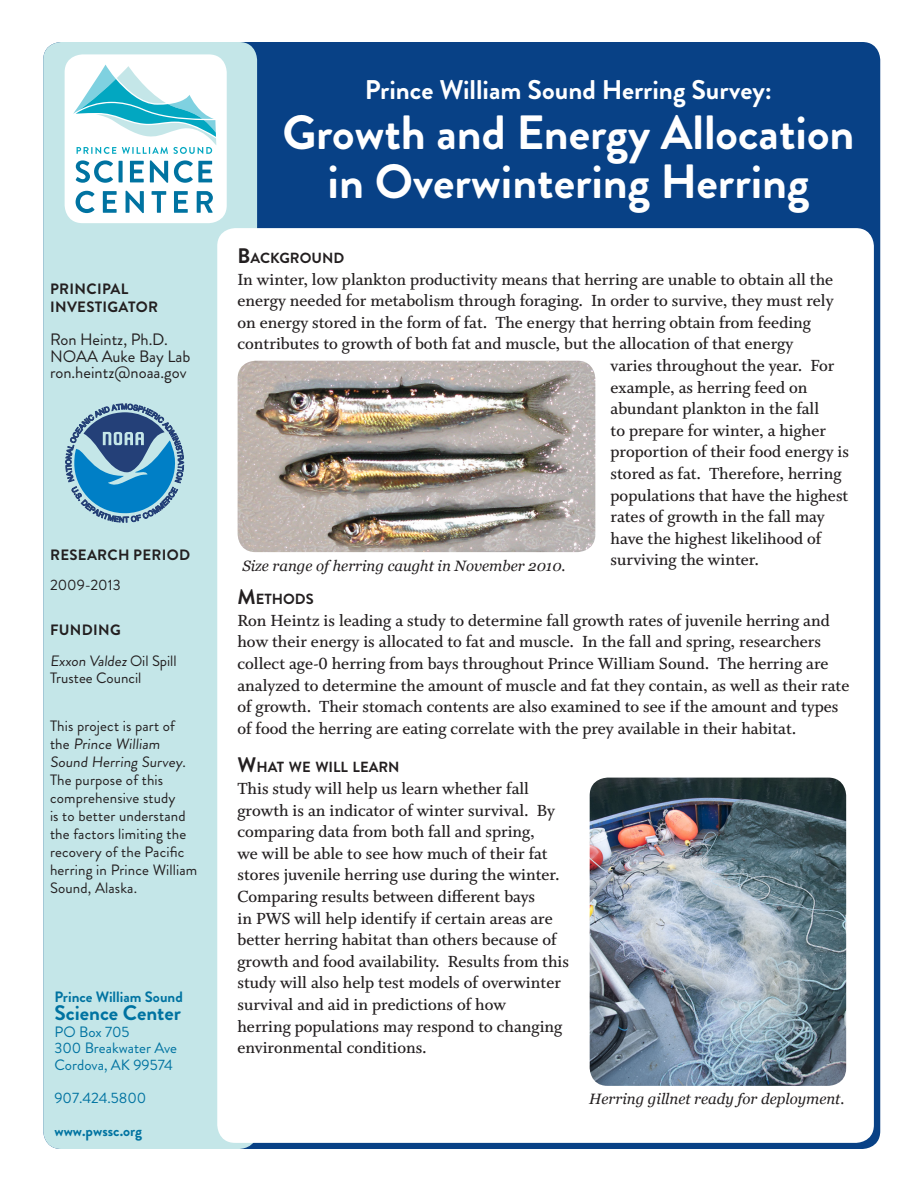
<style>
.page{position:relative;width:918px;height:1188px;background:#fff}
.page>*{position:absolute;margin:0;border:0;box-sizing:border-box;transform-origin:0 0}
.t1{font:700 48px/49.5px "Brandon Grotesque";color:#fff;text-align:center}
.t2{font:700 27px "Brandon Grotesque";color:#fff}
.t3{font:700 21px "Brandon Grotesque";color:#0073a1}
.t4{font:18px/21.6px "Whitman Semibold LF";color:#231f20}
.Address{font:16.5px "Brandon Grotesque";color:#231f20}
.t5{font:15px/18px "Brandon Grotesque";letter-spacing:.01em;color:#231f20}
.t6{font:italic 15px "Georgia";color:#231f20}
.t7{font:15px "Brandon Grotesque";color:#0073a1}
.t8{font:700 15px/18px "Brandon Grotesque";letter-spacing:.02em;color:#231f20}
.t9{font:700 15px "Brandon Grotesque";color:#0073a1}
.t10{font:700 14.7px "Brandon Grotesque";color:#231f20}
.s1{font-size:21px}
</style>
<div class="page">
<div style="left:43px;top:42px;width:837px;height:1107px;background:#084186;border-radius:18px"></div>
<div style="left:43px;top:42px;width:214px;height:1107px;background:#c4e6e8;border-radius:18px"></div>
<div style="left:65px;top:54px;width:162px;height:169px;background:#fff;border-radius:18px"></div>
<svg style="left:76px;top:160px;width:37px;height:23px"></svg>
<svg style="left:119px;top:161px;width:4px;height:21px"></svg>
<svg style="left:130px;top:161px;width:14px;height:21px"></svg>
<svg style="left:150px;top:160px;width:18px;height:23px"></svg>
<svg style="left:174px;top:160px;width:38px;height:23px"></svg>
<svg style="left:76px;top:191px;width:19px;height:22px"></svg>
<svg style="left:103px;top:191px;width:14px;height:22px"></svg>
<svg style="left:126px;top:191px;width:18px;height:22px"></svg>
<svg style="left:152px;top:191px;width:14px;height:22px"></svg>
<svg style="left:174px;top:191px;width:14px;height:22px"></svg>
<svg style="left:197px;top:191px;width:16px;height:22px"></svg>
<svg style="left:73px;top:65px;width:143px;height:89px"></svg>
<div style="left:217px;top:228px;width:657px;height:915px;background:#fff;border-radius:18px"></div>
<img style="left:238px;top:361px;width:357px;height:191px">
<img style="left:590px;top:778px;width:256px;height:308px">
<svg style="left:66px;top:404px;width:118px;height:118px"></svg>
<p class="t8" style="left:50px;top:281px;width:110px">PRINCIPAL<br>INVESTIGATOR</p>
<p class="Address" style="left:50px;top:328px;width:119px">Ron Heintz, Ph.D.</p>
<p class="Address" style="left:50px;top:345px;width:142px">NOAA Auke Bay Lab</p>
<p class="Address" style="left:50px;top:361px;width:138px">ron.heintz@noaa.gov</p>
<p class="t8" style="left:50px;top:546px;width:142px">RESEARCH PERIOD</p>
<p class="t5" style="left:50px;top:576px;width:72px">2009-2013</p>
<p class="t8" style="left:50px;top:621px;width:72px">FUNDING</p>
<p class="t5" style="left:50px;top:653px;width:128px;line-height:16.5px">Exxon Valdez Oil Spill<br>Trustee Council</p>
<p class="t5" style="left:50px;top:717px;width:149px">This project is part of the Prince William<br>Sound Herring Survey.<br>The purpose of this comprehensive study<br>is to better understand the factors limiting the recovery of the Pacific herring in Prince William<br>Sound, Alaska.</p>
<p class="t9" style="left:55px;top:986px;width:130px">Prince William Sound</p>
<p class="t3" style="left:55px;top:998px;width:128px">Science Center</p>
<p class="t7" style="left:55px;top:1021px;width:77px">PO Box 705</p>
<p class="t7" style="left:55px;top:1038px;width:124px">300 Breakwater Ave</p>
<p class="t7" style="left:55px;top:1054px;width:120px">Cordova, AK 99574</p>
<p class="t7" style="left:55px;top:1087px;width:93px">907.424.5800</p>
<p class="t9" style="left:55px;top:1120px;width:89px">www.pwssc.org</p>
<p class="t2" style="left:365px;top:71px;width:409px">Prince William Sound Herring Survey:</p>
<p class="t1" style="left:282px;top:108px;width:574px">Growth and Energy Allocation in Overwintering Herring</p>
<p class="t10" style="left:238px;top:248px;width:108px"><span class="s1">B</span>ACKGROUND</p>
<p class="t4" style="left:238px;top:269px;width:597px">In winter, low plankton productivity means that herring are unable to obtain all the</p>
<p class="t4" style="left:238px;top:290px;width:598px">energy needed for metabolism through foraging. In order to survive, they must rely</p>
<p class="t4" style="left:238px;top:312px;width:575px">on energy stored in the form of fat. The energy that herring obtain from feeding</p>
<p class="t4" style="left:238px;top:333px;width:557px">contributes to growth of both fat and muscle, but the allocation of that energy</p>
<p class="t4" style="left:611px;top:355px;width:225px">varies throughout the year. For</p>
<p class="t4" style="left:611px;top:377px;width:198px">example, as herring feed on</p>
<p class="t4" style="left:611px;top:398px;width:210px">abundant plankton in the fall</p>
<p class="t4" style="left:611px;top:420px;width:217px">to prepare for winter, a higher</p>
<p class="t4" style="left:611px;top:441px;width:240px">proportion of their food energy is</p>
<p class="t4" style="left:611px;top:463px;width:232px">stored as fat. Therefore, herring</p>
<p class="t4" style="left:611px;top:485px;width:239px">populations that have the highest</p>
<p class="t4" style="left:611px;top:506px;width:216px">rates of growth in the fall may</p>
<p class="t4" style="left:611px;top:528px;width:212px">have the highest likelihood of</p>
<p class="t4" style="left:611px;top:549px;width:150px">surviving the winter.</p>
<p class="t10" style="left:238px;top:589px;width:78px"><span class="s1">M</span>ETHODS</p>
<p class="t4" style="left:238px;top:610px;width:613px">Ron Heintz is leading a study to determine fall growth rates of juvenile herring and how their energy is allocated to fat and muscle. In the fall and spring, researchers collect age-0 herring from bays throughout Prince William Sound. The herring are analyzed to determine the amount of muscle and fat they contain, as well as their rate of growth. Their stomach contents are also examined to see if the amount and types of food the herring are eating correlate with the prey available in their habitat.</p>
<p class="t10" style="left:238px;top:757px;width:164px"><span class="s1">W</span>HAT WE WILL LEARN</p>
<p class="t4" style="left:238px;top:778px;width:333px">This study will help us learn whether fall growth is an indicator of winter survival. By comparing data from both fall and spring,<br>we will be able to see how much of their fat stores juvenile herring use during the winter.<br>Comparing results between different bays<br>in PWS will help identify if certain areas are better herring habitat than others because of growth and food availability. Results from this study will also help test models of overwinter survival and aid in predictions of how<br>herring populations may respond to changing environmental conditions.</p>
<p class="t6" style="left:242px;top:557px;width:325px">Size range of herring caught in November 2010.</p>
<p class="t6" style="left:589px;top:1090px;width:257px">Herring gillnet ready for deployment.</p>
</div>
